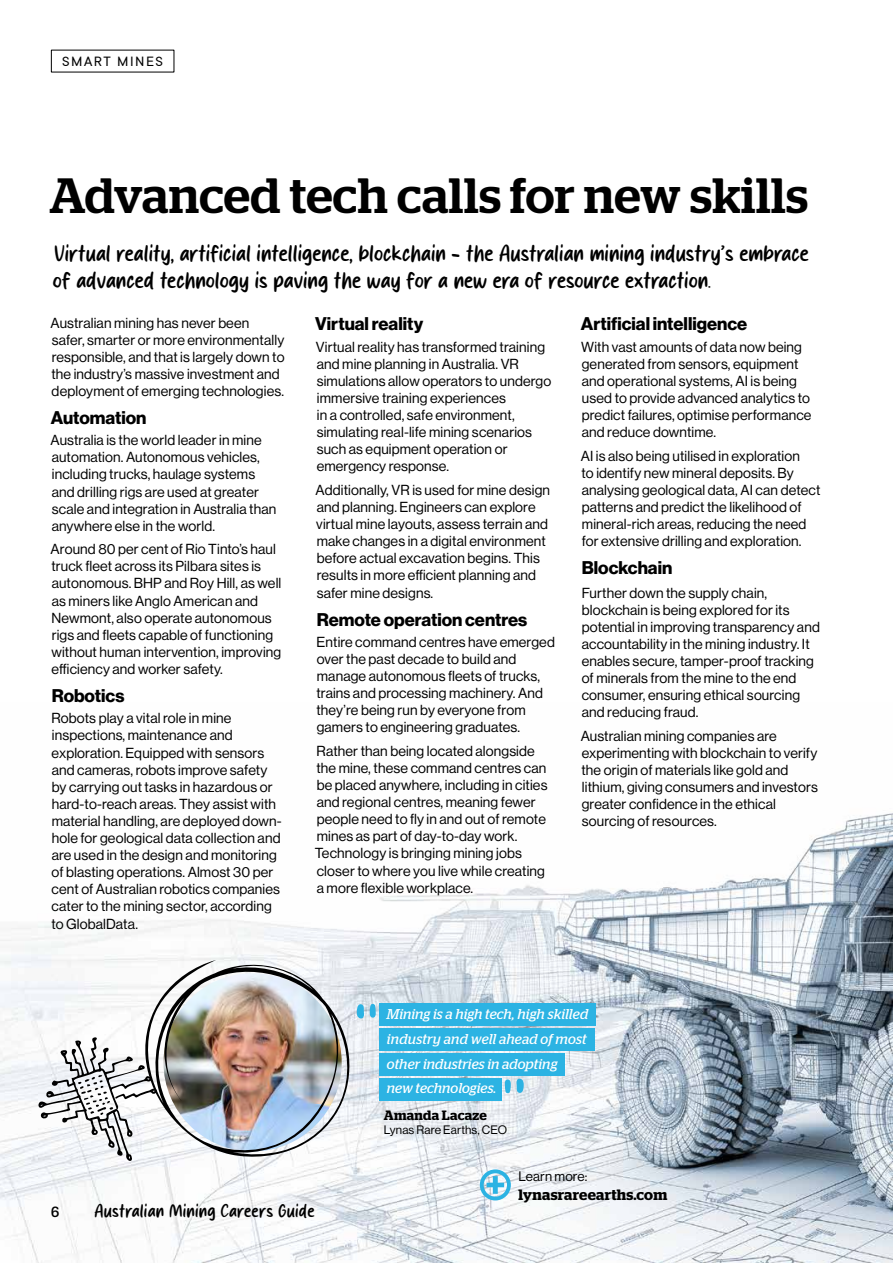
<style>
.page{position:relative;width:893px;height:1263px;background:#fff}
.page>*{position:absolute;margin:0;border:0;box-sizing:border-box;transform-origin:0 0}
.t1{font:500 49.5px "Stag";letter-spacing:.005em;color:#000}
.t2{font:22.5px/27px "Sunbright";color:#000}
.t3{font:18px "N Haas Grotesk DS Pro 75 Bd";color:#000}
.t4{font:18px "Sunbright";letter-spacing:.01em;color:#000}
.t5{font:600 15px "Stag";letter-spacing:.02em;color:#000}
.t6{font:15px "TT Commons";letter-spacing:.1em;color:#000}
.t7{font:600 15px "Mosvita";color:#000}
.t8{font:14.25px/17.1px "N Haas Grotesk DS Pro 55 Rg";letter-spacing:.01em;color:#000}
.t9{font:italic 14.25px/24.8px "Stag";letter-spacing:.005em;color:#fff}
.t10{font:600 13.5px "Stag";letter-spacing:.02em;color:#000}
.t11{font:13.5px "N Haas Grotesk DS Pro 55 Rg";letter-spacing:.01em;color:#000}
.t12{font:12px "N Haas Grotesk DS Pro 55 Rg";letter-spacing:.01em;color:#000}
.s1{font-family:"Bunnigrrrlshandwriting YOFF";font-size:18px}
</style>
<div class="page">
<img style="left:0;top:813px;width:893px;height:450px">
<div style="left:379px;top:1028px;width:216px;height:23px;background:#2cb3e3"></div>
<div style="left:379px;top:1053px;width:186px;height:23px;background:#2cb3e3"></div>
<div style="left:379px;top:1078px;width:123px;height:23px;background:#2cb3e3"></div>
<div style="left:379px;top:1003px;width:216px;height:23px;background:#2cb3e3"></div>
<svg style="left:357px;top:1004px;width:19px;height:14px"></svg>
<svg style="left:505px;top:1079px;width:19px;height:14px"></svg>
<img style="left:38px;top:956px;width:313px;height:205px">
<svg style="left:487px;top:1176px;width:17px;height:18px"></svg>
<div style="left:480px;top:1169px;width:31px;height:31px;border:4px solid #2cb3e3;border-radius:50%"></div>
<p class="t6" style="left:62px;top:53px;width:102px">SMART MINES</p>
<h1 class="t1" style="left:49px;top:158px;width:760px">Advanced tech calls for new skills</h1>
<h2 class="t2" style="left:53px;top:241px;width:758px">Virtual reality, artificial intelligence, blockchain <span class="s1">–</span> the Australian mining industry’s embrace of advanced technology is paving the way for a new era of resource extraction.</h2>
<p class="t8" style="left:51px;top:314px;width:235px">Australian mining has never been safer, smarter or more environmentally responsible, and that is largely down to the industry’s massive investment and deployment of emerging technologies.</p>
<p class="t3" style="left:51px;top:407px;width:97px">Automation</p>
<p class="t8" style="left:51px;top:432px;width:227px">Australia is the world leader in mine automation. Autonomous vehicles, including trucks, haulage systems and drilling rigs are used at greater scale and integration in Australia than anywhere else in the world.</p>
<p class="t8" style="left:51px;top:541px;width:232px">Around 80 per cent of Rio Tinto’s haul truck fleet across its Pilbara sites is autonomous. BHP and Roy Hill, as well as miners like Anglo American and Newmont, also operate autonomous rigs and fleets capable of functioning without human intervention, improving efficiency and worker safety.</p>
<p class="t3" style="left:52px;top:685px;width:74px">Robotics</p>
<p class="t8" style="left:51px;top:710px;width:232px">Robots play a vital role in mine inspections, maintenance and exploration. Equipped with sensors and cameras, robots improve safety by carrying out tasks in hazardous or hard-to-reach areas. They assist with material handling, are deployed down&shy;hole for geological data collection and are used in the design and monitoring of blasting operations. Almost 30 per cent of Australian robotics companies cater to the mining sector, according to GlobalData.</p>
<p class="t3" style="left:315px;top:313px;width:109px">Virtual reality</p>
<p class="t8" style="left:316px;top:338px;width:237px">Virtual reality has transformed training and mine planning in Australia. VR simulations allow operators to undergo immersive training experiences<br>in a controlled, safe environment, simulating real-life mining scenarios such as equipment operation or emergency response.</p>
<p class="t8" style="left:316px;top:481px;width:236px">Additionally, VR is used for mine design and planning. Engineers can explore virtual mine layouts, assess terrain and make changes in a digital environment before actual excavation begins. This results in more efficient planning and safer mine designs.</p>
<p class="t3" style="left:317px;top:609px;width:212px">Remote operation centres</p>
<p class="t8" style="left:316px;top:633px;width:240px">Entire command centres have emerged over the past decade to build and manage autonomous fleets of trucks, trains and processing machinery. And they’re being run by everyone from gamers to engineering graduates.</p>
<p class="t8" style="left:315px;top:742px;width:234px">Rather than being located alongside the mine, these command centres can be placed anywhere, including in cities and regional centres, meaning fewer people need to fly in and out of remote mines as part of day-to-day work.<br>Technology is bringing mining jobs closer to where you live while creating a more flexible workplace.</p>
<p class="t3" style="left:581px;top:313px;width:168px">Artificial intelligence</p>
<p class="t8" style="left:581px;top:338px;width:232px">With vast amounts of data now being generated from sensors, equipment and operational systems, AI is being used to provide advanced analytics to predict failures, optimise performance and reduce downtime.</p>
<p class="t8" style="left:581px;top:447px;width:241px">AI is also being utilised in exploration<br>to identify new mineral deposits. By analysing geological data, AI can detect patterns and predict the likelihood of mineral-rich areas, reducing the need for extensive drilling and exploration.</p>
<p class="t3" style="left:582px;top:557px;width:92px">Blockchain</p>
<p class="t8" style="left:582px;top:584px;width:240px">Further down the supply chain, blockchain is being explored for its potential in improving transparency and accountability in the mining industry. It enables secure, tamper-proof tracking of minerals from the mine to the end consumer, ensuring ethical sourcing and reducing fraud.</p>
<p class="t8" style="left:581px;top:727px;width:239px">Australian mining companies are experimenting with blockchain to verify the origin of materials like gold and lithium, giving consumers and investors greater confidence in the ethical sourcing of resources.</p>
<p class="t9" style="left:387px;top:1000px;width:203px">Mining is a high tech, high skilled industry and well ahead of most other industries in adopting<br>new technologies.</p>
<p class="t10" style="left:384px;top:1105px;width:105px">Amanda Lacaze</p>
<p class="t12" style="left:384px;top:1123px;width:125px">Lynas Rare Earths, CEO</p>
<p class="t11" style="left:519px;top:1169px;width:70px">Learn more:</p>
<p class="t5" style="left:519px;top:1183px;width:150px">lynasrareearths.com</p>
<p class="t7" style="left:51px;top:1203px;width:10px">6</p>
<p class="t4" style="left:94px;top:1200px;width:222px">Australian Mining Careers Guide</p>
</div>
